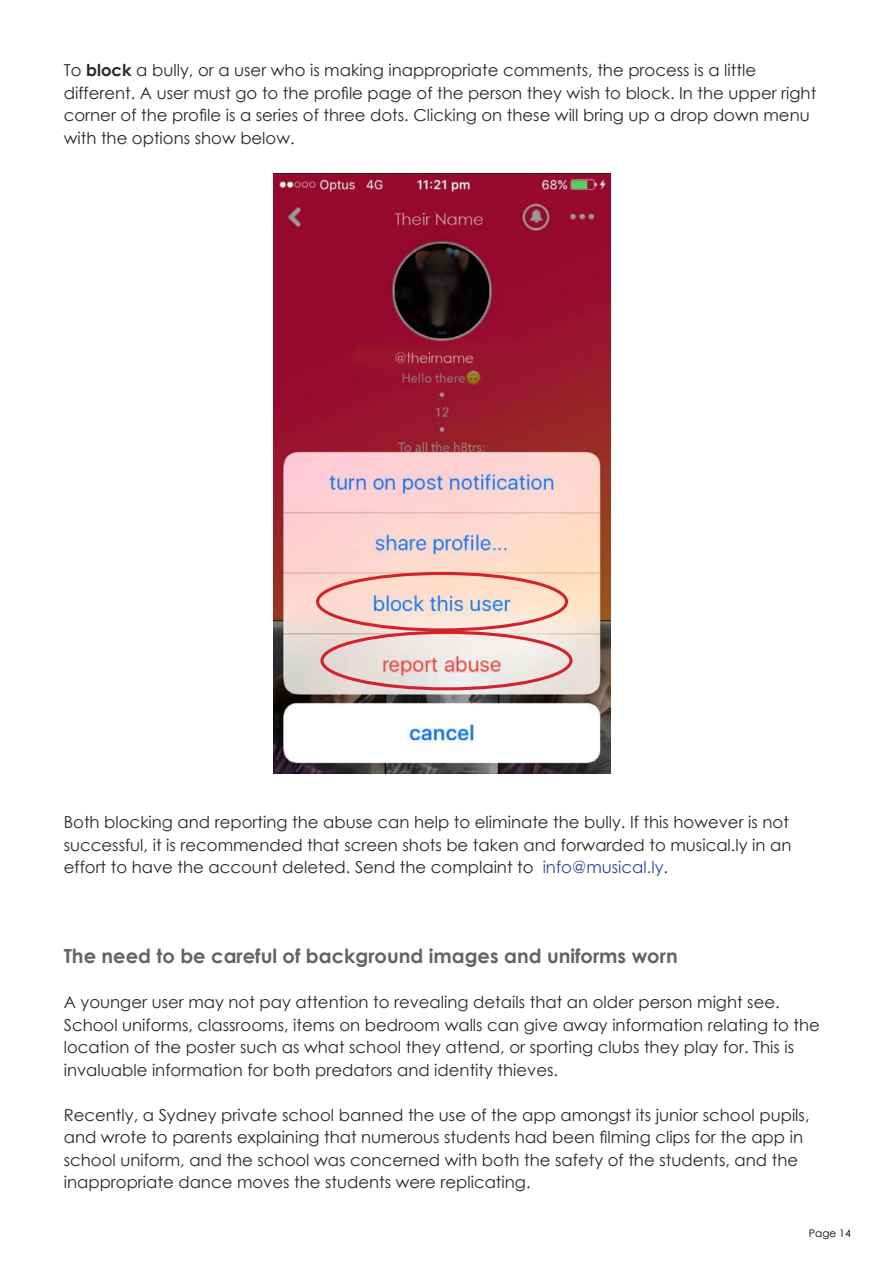
<style>
.page{position:relative;width:893px;height:1263px;background:#fff}
.page>*{position:absolute;margin:0;border:0;box-sizing:border-box;transform-origin:0 0}
.t1{font:700 19.5px "Century Gothic";color:#636466}
.t2{font:16.5px/22.5px "Century Gothic";color:#292829}
.t3{font:10.5px "Century Gothic";color:#000}
.s1{font-weight:700}
.s2{color:#304792}
</style>
<div class="page">
<img style="left:274px;top:174px;width:336px;height:599px">
<div style="left:316px;top:572px;width:252px;height:59px;border:3px solid #d2232a;border-radius:50%"></div>
<div style="left:320px;top:631px;width:252px;height:59px;border:3px solid #d2232a;border-radius:50%"></div>
<p class="t2" style="left:64px;top:59px;width:754px">To <span class="s1">block</span> a bully, or a user who is making inappropriate comments, the process is a little different. A user must go to the profile page of the person they wish to block. In the upper right corner of the profile is a series of three dots. Clicking on these will bring up a drop down menu with the options show below.</p>
<p class="t2" style="left:64px;top:811px;width:729px">Both blocking and reporting the abuse can help to eliminate the bully. If this however is not successful, it is recommended that screen shots be taken and forwarded to musical.ly in an effort to have the account deleted. Send the complaint to <span class="s2">info@musical.ly</span>.</p>
<p class="t1" style="left:64px;top:941px;width:615px">The need to be careful of background images and uniforms worn</p>
<p class="t2" style="left:64px;top:991px;width:758px">A younger user may not pay attention to revealing details that an older person might see.<br>School uniforms, classrooms, items on bedroom walls can give away information relating to the location of the poster such as what school they attend, or sporting clubs they play for. This is invaluable information for both predators and identity thieves.</p>
<p class="t2" style="left:64px;top:1103px;width:747px">Recently, a Sydney private school banned the use of the app amongst its junior school pupils, and wrote to parents explaining that numerous students had been filming clips for the app in school uniform, and the school was concerned with both the safety of the students, and the inappropriate dance moves the students were replicating.</p>
<p class="t3" style="left:809px;top:1226px;width:43px">Page 14</p>
</div>
